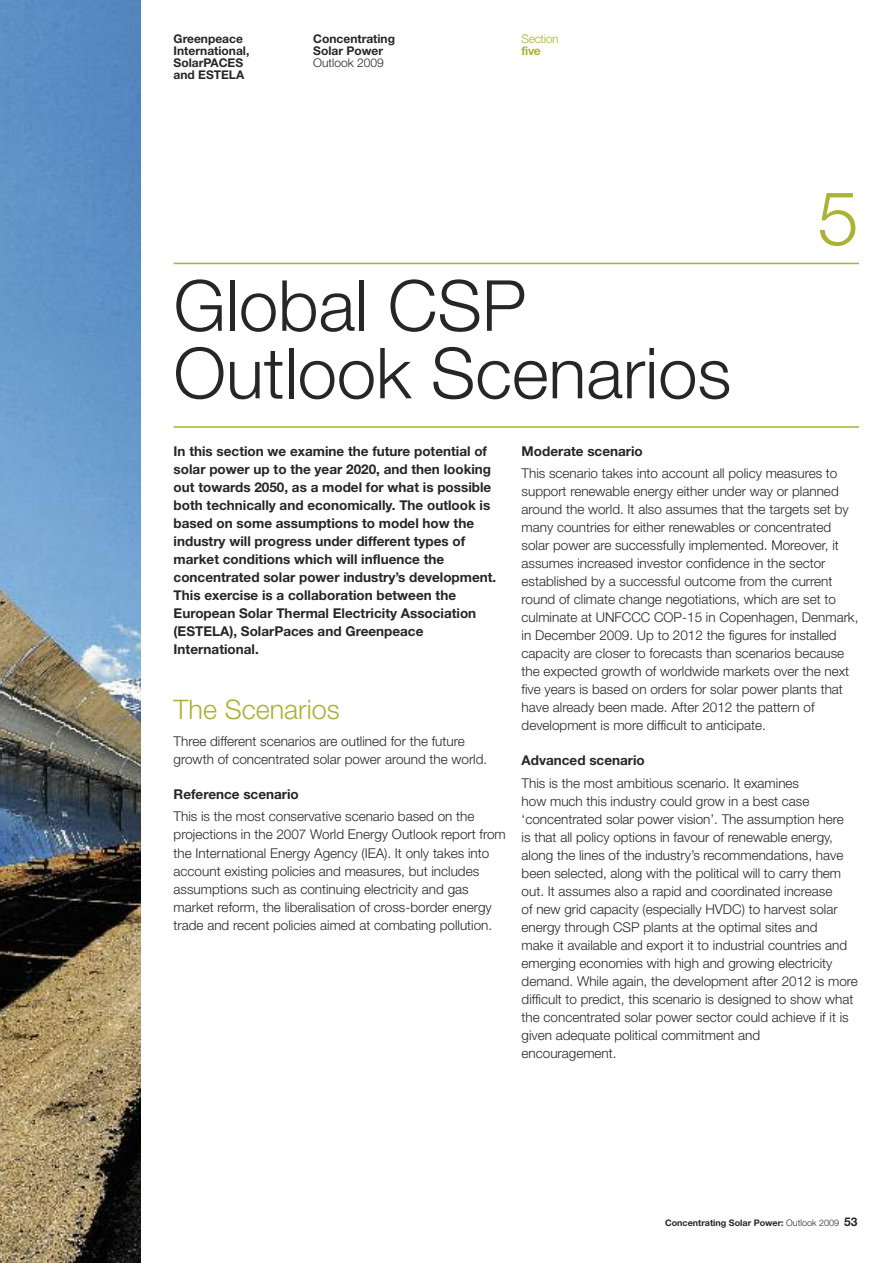
<style>
.page{position:relative;width:893px;height:1263px;background:#fff}
.page>*{position:absolute;margin:0;border:0;box-sizing:border-box;transform-origin:0 0}
.t1{font:300 75px "Helvetica Neue LT Com";color:#abb235}
.t2{font:300 70.5px/67.5px "Helvetica Neue LT Com";color:#272627}
.t3{font:300 27px "Helvetica Neue LT Com";color:#abb235}
.t4{font:300 13.5px/18px "Helvetica Neue LT Com";color:#272627}
.t5{font:700 13.5px/18px "Helvetica Neue LT Com";color:#272627}
.t6{font:700 12px/12px "Helvetica Neue LT Com";color:#272627}
.t7{font:300 12px "Helvetica Neue LT Com";color:#272627}
.t8{font:300 12px "Helvetica Neue LT Com";letter-spacing:-.03em;color:#abb235}
.t9{font:700 12px "Helvetica Neue LT Com";color:#abb235}
.t10{font:700 9px "Helvetica Neue LT Com";color:#272627}
.s1{font-weight:300}
.s2{font-size:12px}
</style>
<div class="page">
<hr style="left:174px;top:263px;width:685px;height:1px;background:#abb235">
<hr style="left:174px;top:426px;width:685px;height:2px;background:#abb235">
<img style="left:0;top:0;width:140px;height:1263px">
<p class="t6" style="left:174px;top:32px;width:77px">Greenpeace<br>International,<br>SolarPACES and ESTELA</p>
<p class="t6" style="left:313px;top:32px;width:83px">Concentrating<br>Solar Power</p>
<p class="t7" style="left:313px;top:55px;width:72px">Outlook 2009</p>
<p class="t8" style="left:522px;top:31px;width:38px">Section</p>
<p class="t9" style="left:522px;top:43px;width:21px">five</p>
<h2 class="t2" style="left:174px;top:270px;width:559px">Global CSP<br>Outlook Scenarios</h2>
<h1 class="t1" style="left:817px;top:172px;width:43px">5</h1>
<p class="t5" style="left:174px;top:441px;width:324px">In this section we examine the future potential of solar power up to the year 2020, and then looking out towards 2050, as a model for what is possible both technically and economically. The outlook is based on some assumptions to model how the industry will progress under different types of market conditions which will influence the concentrated solar power industry’s development.<br>This exercise is a collaboration between the European Solar Thermal Electricity Association (ESTELA), SolarPaces and Greenpeace International.</p>
<h3 class="t3" style="left:174px;top:693px;width:168px">The Scenarios</h3>
<p class="t4" style="left:174px;top:732px;width:315px">Three different scenarios are outlined for the future growth of concentrated solar power around the world.</p>
<p class="t5" style="left:174px;top:785px;width:127px">Reference scenario</p>
<p class="t4" style="left:174px;top:807px;width:334px">This is the most conservative scenario based on the projections in the 2007 World Energy Outlook report from the International Energy Agency (IEA). It only takes into account existing policies and measures, but includes assumptions such as continuing electricity and gas market reform, the liberalisation of cross-border energy trade and recent policies aimed at combating pollution.</p>
<p class="t5" style="left:522px;top:441px;width:123px">Moderate scenario</p>
<p class="t4" style="left:522px;top:464px;width:338px">This scenario takes into account all policy measures to support renewable energy either under way or planned around the world. It also assumes that the targets set by many countries for either renewables or concentrated solar power are successfully implemented. Moreover, it assumes increased investor confidence in the sector established by a successful outcome from the current round of climate change negotiations, which are set to culminate at UNFCCC COP-15 in Copenhagen, Denmark, in December 2009. Up to 2012 the figures for installed capacity are closer to forecasts than scenarios because the expected growth of worldwide markets over the next five years is based on orders for solar power plants that have already been made. After 2012 the pattern of development is more difficult to anticipate.</p>
<p class="t5" style="left:522px;top:751px;width:125px">Advanced scenario</p>
<p class="t4" style="left:522px;top:774px;width:338px">This is the most ambitious scenario. It examines<br>how much this industry could grow in a best case ‘concentrated solar power vision’. The assumption here<br>is that all policy options in favour of renewable energy, along the lines of the industry’s recommendations, have been selected, along with the political will to carry them out. It assumes also a rapid and coordinated increase<br>of new grid capacity (especially HVDC) to harvest solar energy through CSP plants at the optimal sites and<br>make it available and export it to industrial countries and emerging economies with high and growing electricity demand. While again, the development after 2012 is more difficult to predict, this scenario is designed to show what the concentrated solar power sector could achieve if it is given adequate political commitment and encouragement.</p>
<p class="t10" style="left:665px;top:1217px;width:194px">Concentrating Solar Power: <span class="s1">Outlook 2009</span> <span class="s2">53</span></p>
</div>
